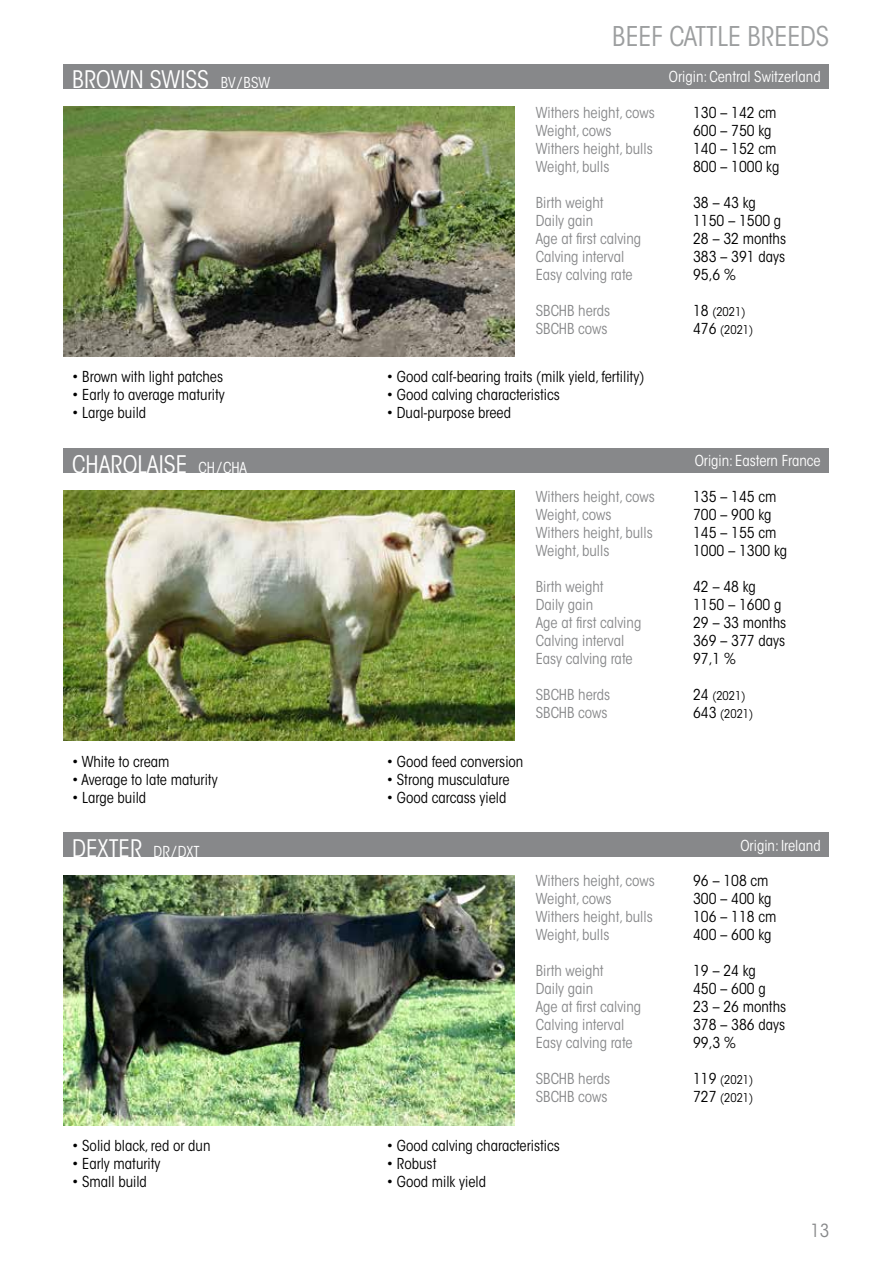
<style>
.page{position:relative;width:893px;height:1263px;background:#fff}
.page>*{position:absolute;margin:0;border:0;box-sizing:border-box;transform-origin:0 0}
.t1{font:condensed 27px "ITC Avant Garde Std";color:#9c9e9f}
.t2{font:condensed 24px "ITC Avant Garde Std";color:#fff}
.t3{font:condensed 18px "ITC Avant Garde Std";color:#87888a}
.t4{font:condensed 15px "ITC Avant Garde Std";color:#000}
.t5{font:condensed 15px "ITC Avant Garde Std";color:#87888a}
.t6{font:condensed 15px "ITC Avant Garde Std";color:#fff}
.t7{font:condensed 12px "ITC Avant Garde Std";color:#000}
.s1{font-size:15px}
</style>
<div class="page">
<img style="left:64px;top:106px;width:450px;height:250px">
<img style="left:64px;top:491px;width:450px;height:250px">
<div style="left:64px;top:64px;width:765px;height:24px;background:#87888a"></div>
<img style="left:64px;top:875px;width:450px;height:250px">
<div style="left:64px;top:833px;width:765px;height:24px;background:#87888a"></div>
<div style="left:64px;top:448px;width:765px;height:25px;background:#87888a"></div>
<h2 class="t2" style="left:72px;top:65px;width:199px">BROWN SWISS <span class="s1">BV/ BSW</span></h2>
<p class="t4" style="left:72px;top:368px;width:152px">• Brown with light patches</p>
<p class="t4" style="left:72px;top:386px;width:154px">• Early to average maturity</p>
<p class="t4" style="left:72px;top:404px;width:75px">• Large build</p>
<h2 class="t2" style="left:72px;top:450px;width:176px">CHAROLAISE <span class="s1">CH/CHA</span></h2>
<p class="t4" style="left:72px;top:752px;width:99px">• White to cream</p>
<p class="t4" style="left:72px;top:770px;width:147px">• Average to late maturity</p>
<p class="t4" style="left:72px;top:788px;width:75px">• Large build</p>
<h2 class="t2" style="left:72px;top:834px;width:129px">DEXTER <span class="s1">DR/DXT</span></h2>
<p class="t4" style="left:72px;top:1137px;width:140px">• Solid black, red or dun</p>
<p class="t4" style="left:72px;top:1155px;width:90px">• Early maturity</p>
<p class="t4" style="left:72px;top:1173px;width:76px">• Small build</p>
<h1 class="t1" style="left:612px;top:20px;width:218px">BEEF CATTLE BREEDS</h1>
<p class="t6" style="left:669px;top:67px;width:153px">Origin: Central Switzerland</p>
<p class="t5" style="left:536px;top:103px;width:121px">Withers height, cows</p>
<p class="t4" style="left:693px;top:103px;width:85px">130 – 142 cm</p>
<p class="t5" style="left:536px;top:121px;width:77px">Weight, cows</p>
<p class="t4" style="left:693px;top:121px;width:80px">600 – 750 kg</p>
<p class="t5" style="left:536px;top:139px;width:118px">Withers height, bulls</p>
<p class="t4" style="left:693px;top:139px;width:85px">140 – 152 cm</p>
<p class="t5" style="left:536px;top:157px;width:75px">Weight, bulls</p>
<p class="t4" style="left:693px;top:157px;width:88px">800 – 1000 kg</p>
<p class="t5" style="left:536px;top:193px;width:69px">Birth weight</p>
<p class="t4" style="left:693px;top:193px;width:64px">38 – 43 kg</p>
<p class="t5" style="left:536px;top:211px;width:59px">Daily gain</p>
<p class="t4" style="left:693px;top:211px;width:90px">1150 – 1500 g</p>
<p class="t5" style="left:536px;top:229px;width:107px">Age at first calving</p>
<p class="t4" style="left:693px;top:229px;width:95px">28 – 32 months</p>
<p class="t5" style="left:536px;top:247px;width:90px">Calving interval</p>
<p class="t4" style="left:693px;top:247px;width:93px">383 – 391 days</p>
<p class="t5" style="left:536px;top:265px;width:98px">Easy calving rate</p>
<p class="t4" style="left:693px;top:265px;width:44px">95,6 %</p>
<p class="t5" style="left:536px;top:301px;width:76px">SBCHB herds</p>
<p class="t7" style="left:693px;top:304px;width:54px"><span class="s1">18</span> (2021)</p>
<p class="t5" style="left:536px;top:319px;width:73px">SBCHB cows</p>
<p class="t7" style="left:693px;top:322px;width:62px"><span class="s1">476</span> (2021)</p>
<p class="t4" style="left:387px;top:368px;width:259px">• Good calf-bearing traits (milk yield, fertility)</p>
<p class="t4" style="left:387px;top:386px;width:174px">• Good calving characteristics</p>
<p class="t4" style="left:387px;top:404px;width:126px">• Dual-purpose breed</p>
<p class="t6" style="left:695px;top:452px;width:128px">Origin: Eastern France</p>
<p class="t5" style="left:536px;top:487px;width:121px">Withers height, cows</p>
<p class="t4" style="left:693px;top:487px;width:85px">135 – 145 cm</p>
<p class="t5" style="left:536px;top:505px;width:77px">Weight, cows</p>
<p class="t4" style="left:693px;top:505px;width:80px">700 – 900 kg</p>
<p class="t5" style="left:536px;top:523px;width:118px">Withers height, bulls</p>
<p class="t4" style="left:693px;top:523px;width:85px">145 – 155 cm</p>
<p class="t5" style="left:536px;top:541px;width:75px">Weight, bulls</p>
<p class="t4" style="left:693px;top:541px;width:96px">1000 – 1300 kg</p>
<p class="t5" style="left:536px;top:577px;width:69px">Birth weight</p>
<p class="t4" style="left:693px;top:577px;width:64px">42 – 48 kg</p>
<p class="t5" style="left:536px;top:595px;width:59px">Daily gain</p>
<p class="t4" style="left:693px;top:595px;width:90px">1150 – 1600 g</p>
<p class="t5" style="left:536px;top:613px;width:107px">Age at first calving</p>
<p class="t4" style="left:693px;top:613px;width:95px">29 – 33 months</p>
<p class="t5" style="left:536px;top:631px;width:90px">Calving interval</p>
<p class="t4" style="left:693px;top:631px;width:93px">369 – 377 days</p>
<p class="t5" style="left:536px;top:649px;width:98px">Easy calving rate</p>
<p class="t4" style="left:693px;top:649px;width:44px">97,1 %</p>
<p class="t5" style="left:536px;top:685px;width:76px">SBCHB herds</p>
<p class="t7" style="left:693px;top:688px;width:54px"><span class="s1">24</span> (2021)</p>
<p class="t5" style="left:536px;top:703px;width:73px">SBCHB cows</p>
<p class="t7" style="left:693px;top:706px;width:62px"><span class="s1">643</span> (2021)</p>
<p class="t4" style="left:387px;top:752px;width:138px">• Good feed conversion</p>
<p class="t4" style="left:387px;top:770px;width:124px">• Strong musculature</p>
<p class="t4" style="left:387px;top:788px;width:121px">• Good carcass yield</p>
<p class="t6" style="left:740px;top:836px;width:82px">Origin: Ireland</p>
<p class="t5" style="left:536px;top:872px;width:121px">Withers height, cows</p>
<p class="t4" style="left:693px;top:872px;width:77px">96 – 108 cm</p>
<p class="t5" style="left:536px;top:890px;width:77px">Weight, cows</p>
<p class="t4" style="left:693px;top:890px;width:80px">300 – 400 kg</p>
<p class="t5" style="left:536px;top:908px;width:118px">Withers height, bulls</p>
<p class="t4" style="left:693px;top:908px;width:85px">106 – 118 cm</p>
<p class="t5" style="left:536px;top:926px;width:75px">Weight, bulls</p>
<p class="t4" style="left:693px;top:926px;width:80px">400 – 600 kg</p>
<p class="t5" style="left:536px;top:962px;width:69px">Birth weight</p>
<p class="t4" style="left:693px;top:962px;width:64px">19 – 24 kg</p>
<p class="t5" style="left:536px;top:980px;width:59px">Daily gain</p>
<p class="t4" style="left:693px;top:980px;width:74px">450 – 600 g</p>
<p class="t5" style="left:536px;top:998px;width:107px">Age at first calving</p>
<p class="t4" style="left:693px;top:998px;width:95px">23 – 26 months</p>
<p class="t5" style="left:536px;top:1016px;width:90px">Calving interval</p>
<p class="t4" style="left:693px;top:1016px;width:93px">378 – 386 days</p>
<p class="t5" style="left:536px;top:1034px;width:98px">Easy calving rate</p>
<p class="t4" style="left:693px;top:1034px;width:44px">99,3 %</p>
<p class="t5" style="left:536px;top:1070px;width:76px">SBCHB herds</p>
<p class="t7" style="left:693px;top:1073px;width:62px"><span class="s1">119</span> (2021)</p>
<p class="t5" style="left:536px;top:1088px;width:73px">SBCHB cows</p>
<p class="t7" style="left:693px;top:1091px;width:62px"><span class="s1">727</span> (2021)</p>
<p class="t4" style="left:387px;top:1137px;width:174px">• Good calving characteristics</p>
<p class="t4" style="left:387px;top:1155px;width:51px">• Robust</p>
<p class="t4" style="left:387px;top:1173px;width:101px">• Good milk yield</p>
<p class="t3" style="left:810px;top:1220px;width:20px">13</p>
</div>
